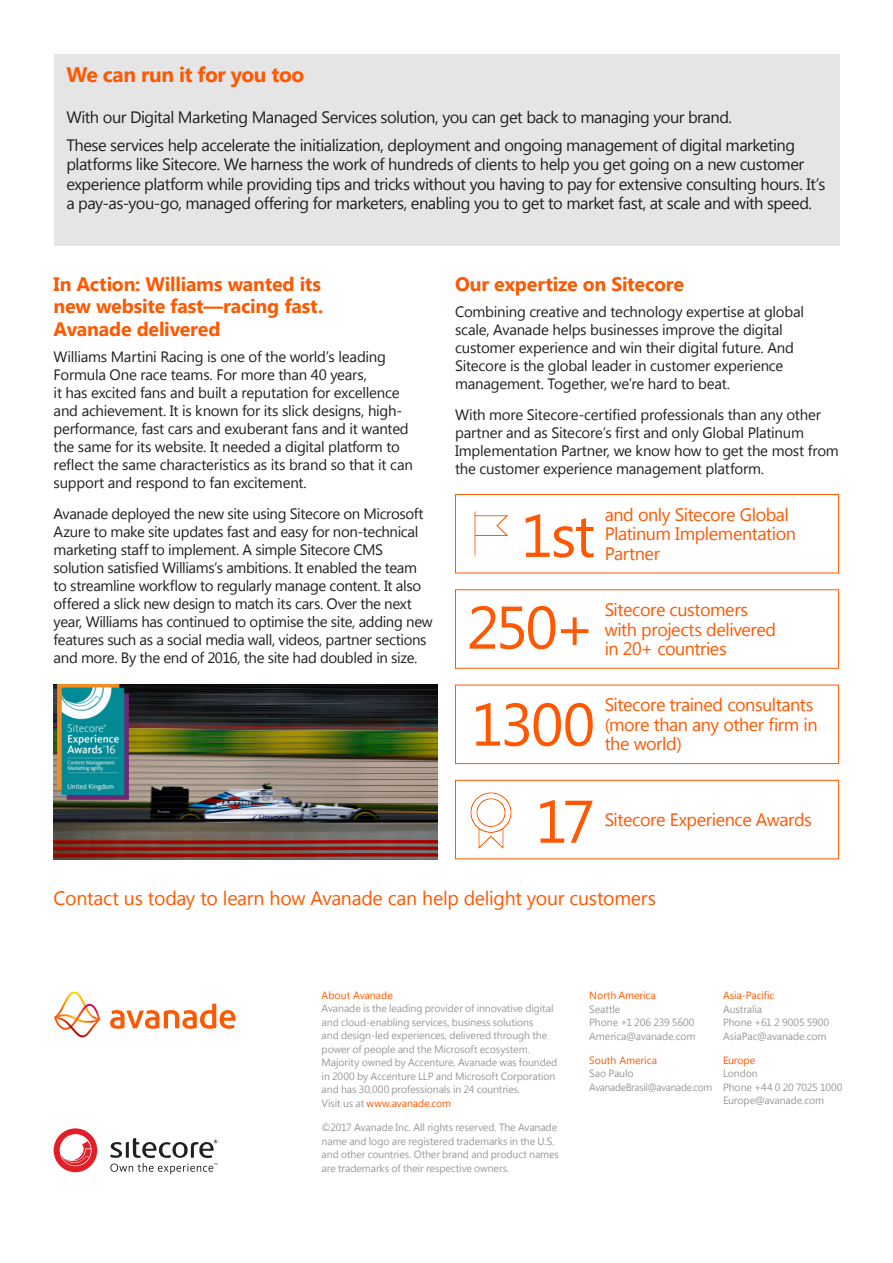
<style>
.page{position:relative;width:893px;height:1263px;background:#fff}
.page>*{position:absolute;margin:0;border:0;box-sizing:border-box;transform-origin:0 0}
.Body_Sections_14pt{font:60px "Segoe UI";letter-spacing:-.04em;color:#ff5800}
.Body_9pt{font:700 21px "Segoe UI";letter-spacing:-.02em;color:#ff5800}
.SubHead_14pt{font:700 19.5px/22.5px "Segoe UI";letter-spacing:-.01em;color:#ff5800;text-align:justify}
.Body_9pt-2{font:19.5px "Segoe UI";letter-spacing:-.015em;color:#ff5800}
.Body_Sections_14pt-2{font:18px/19.5px "Segoe UI";letter-spacing:-.025em;color:#ff5800}
.Body_9pt-3{font:16.5px/19.5px "Segoe UI";letter-spacing:-.03em;color:#231f20}
.Body_9pt-4{font:15px/18px "Segoe UI";letter-spacing:-.02em;color:#231f20}
.Copyright_Body_7pt{font:10.5px/13.5px "Segoe UI";letter-spacing:-.01em;color:#999}
.Copyright_Sections_7{font:10.5px "Segoe UI";letter-spacing:-.005em;color:#ff5800}
.Copyright_Body_7pt-2{font:10.5px "Segoe UI";letter-spacing:-.03em;color:#999;scale:.96 1}
.s1{color:#ff5800}
</style>
<div class="page">
<div style="left:54px;top:54px;width:785px;height:191px;background:#e5e5e5"></div>
<svg style="left:110px;top:1004px;width:125px;height:25px"></svg>
<svg style="left:54px;top:992px;width:46px;height:45px"></svg>
<img style="left:54px;top:685px;width:383px;height:174px">
<div style="left:455px;top:494px;width:384px;height:79px;border:1px solid #ff5800"></div>
<div style="left:455px;top:589px;width:384px;height:80px;border:1px solid #ff5800"></div>
<div style="left:455px;top:685px;width:384px;height:79px;border:1px solid #ff5800"></div>
<div style="left:455px;top:780px;width:384px;height:79px;border:1px solid #ff5800"></div>
<img style="left:470px;top:792px;width:42px;height:57px">
<img style="left:57px;top:685px;width:72px;height:114px">
<img style="left:474px;top:511px;width:34px;height:45px">
<svg style="left:54px;top:1128px;width:43px;height:44px"></svg>
<svg style="left:110px;top:1138px;width:107px;height:36px"></svg>
<p class="Body_9pt" style="left:66px;top:60px;width:240px">We can run it for you too</p>
<p class="Body_9pt-3" style="left:66px;top:106px;width:667px">With our Digital Marketing Managed Services solution, you can get back to managing your brand.</p>
<p class="Body_9pt-3" style="left:66px;top:134px;width:761px">These services help accelerate the initialization, deployment and ongoing management of digital marketing platforms like Sitecore. We harness the work of hundreds of clients to help you get going on a new customer experience platform while providing tips and tricks without you having to pay for extensive consulting hours. It’s a pay-as-you-go, managed offering for marketers, enabling you to get to market fast, at scale and with speed.</p>
<p class="SubHead_14pt" style="left:54px;top:271px;width:271px">In Action: Williams wanted its new website fast—racing fast.<br>Avanade delivered</p>
<p class="Body_9pt-4" style="left:54px;top:347px;width:361px">Williams Martini Racing is one of the world’s leading Formula One race teams. For more than 40 years,<br>it has excited fans and built a reputation for excellence and achievement. It is known for its slick designs, high&shy;performance, fast cars and exuberant fans and it wanted the same for its website. It needed a digital platform to reflect the same characteristics as its brand so that it can support and respond to fan excitement.</p>
<p class="Body_9pt-4" style="left:54px;top:504px;width:381px">Avanade deployed the new site using Sitecore on Microsoft Azure to make site updates fast and easy for non-technical marketing staff to implement. A simple Sitecore CMS solution satisfied Williams’s ambitions. It enabled the team to streamline workflow to regularly manage content. It also offered a slick new design to match its cars. Over the next year, Williams has continued to optimise the site, adding new features such as a social media wall, videos, partner sections and more. By the end of 2016, the site had doubled in size.</p>
<p class="SubHead_14pt" style="left:455px;top:271px;width:230px">Our expertize on Sitecore</p>
<p class="Body_9pt-4" style="left:455px;top:302px;width:350px">Combining creative and technology expertise at global scale, Avanade helps businesses improve the digital customer experience and win their digital future. And Sitecore is the global leader in customer experience management. Together, we’re hard to beat.</p>
<p class="Body_9pt-4" style="left:455px;top:405px;width:385px">With more Sitecore-certified professionals than any other partner and as Sitecore’s first and only Global Platinum Implementation Partner, we know how to get the most from the customer experience management platform.</p>
<p class="Body_Sections_14pt" style="left:521px;top:494px;width:76px">1st</p>
<p class="Body_Sections_14pt-2" style="left:605px;top:504px;width:193px">and only Sitecore Global<br>Platinum Implementation<br>Partner</p>
<p class="Body_Sections_14pt" style="left:467px;top:586px;width:130px">250+</p>
<p class="Body_Sections_14pt-2" style="left:605px;top:599px;width:173px">Sitecore customers with projects delivered in 20+ countries</p>
<p class="Body_Sections_14pt" style="left:471px;top:683px;width:126px">1300</p>
<p class="Body_Sections_14pt-2" style="left:605px;top:694px;width:214px">Sitecore trained consultants (more than any other firm in the world)</p>
<p class="Body_Sections_14pt" style="left:535px;top:780px;width:61px">17</p>
<p class="Body_Sections_14pt-2" style="left:605px;top:809px;width:209px">Sitecore Experience Awards</p>
<p class="Body_9pt-2" style="left:54px;top:885px;width:604px">Contact us today to learn how Avanade can help delight your customers</p>
<p class="Copyright_Sections_7" style="left:322px;top:988px;width:73px">About Avanade</p>
<p class="Copyright_Body_7pt" style="left:322px;top:1001px;width:237px">Avanade is the leading provider of innovative digital and cloud-enabling services, business solutions<br>and design-led experiences, delivered through the power of people and the Microsoft ecosystem.<br>Majority owned by Accenture, Avanade was founded in 2000 by Accenture LLP and Microsoft Corporation and has 30,000 professionals in 24 countries.<br>Visit us at <span class="s1">www.avanade.com</span></p>
<p class="Copyright_Body_7pt" style="left:322px;top:1120px;width:239px">©2017 Avanade Inc. All rights reserved. The Avanade name and logo are registered trademarks in the U.S. and other countries. Other brand and product names are trademarks of their respective owners.</p>
<p class="Copyright_Sections_7" style="left:589px;top:988px;width:68px">North America</p>
<p class="Copyright_Body_7pt" style="left:589px;top:1002px;width:33px">Seattle</p>
<p class="Copyright_Body_7pt" style="left:589px;top:1015px;width:107px">Phone +1 206 239 5600</p>
<p class="Copyright_Body_7pt" style="left:589px;top:1029px;width:108px">America@avanade.com</p>
<p class="Copyright_Sections_7" style="left:589px;top:1053px;width:69px">South America</p>
<p class="Copyright_Body_7pt" style="left:589px;top:1066px;width:46px">Sao Paulo</p>
<p class="Copyright_Body_7pt-2" style="left:589px;top:1080px;width:130px">AvanadeBrasil@avanade.com</p>
<p class="Copyright_Sections_7" style="left:723px;top:988px;width:53px">Asia-Pacific</p>
<p class="Copyright_Body_7pt" style="left:723px;top:1002px;width:41px">Australia</p>
<p class="Copyright_Body_7pt" style="left:723px;top:1015px;width:108px">Phone +61 2 9005 5900</p>
<p class="Copyright_Body_7pt" style="left:723px;top:1029px;width:105px">AsiaPac@avanade.com</p>
<p class="Copyright_Sections_7" style="left:723px;top:1053px;width:34px">Europe</p>
<p class="Copyright_Body_7pt" style="left:723px;top:1066px;width:36px">London</p>
<p class="Copyright_Body_7pt" style="left:723px;top:1080px;width:121px">Phone +44 0 20 7025 1000</p>
<p class="Copyright_Body_7pt" style="left:723px;top:1093px;width:102px">Europe@avanade.com</p>
</div>
